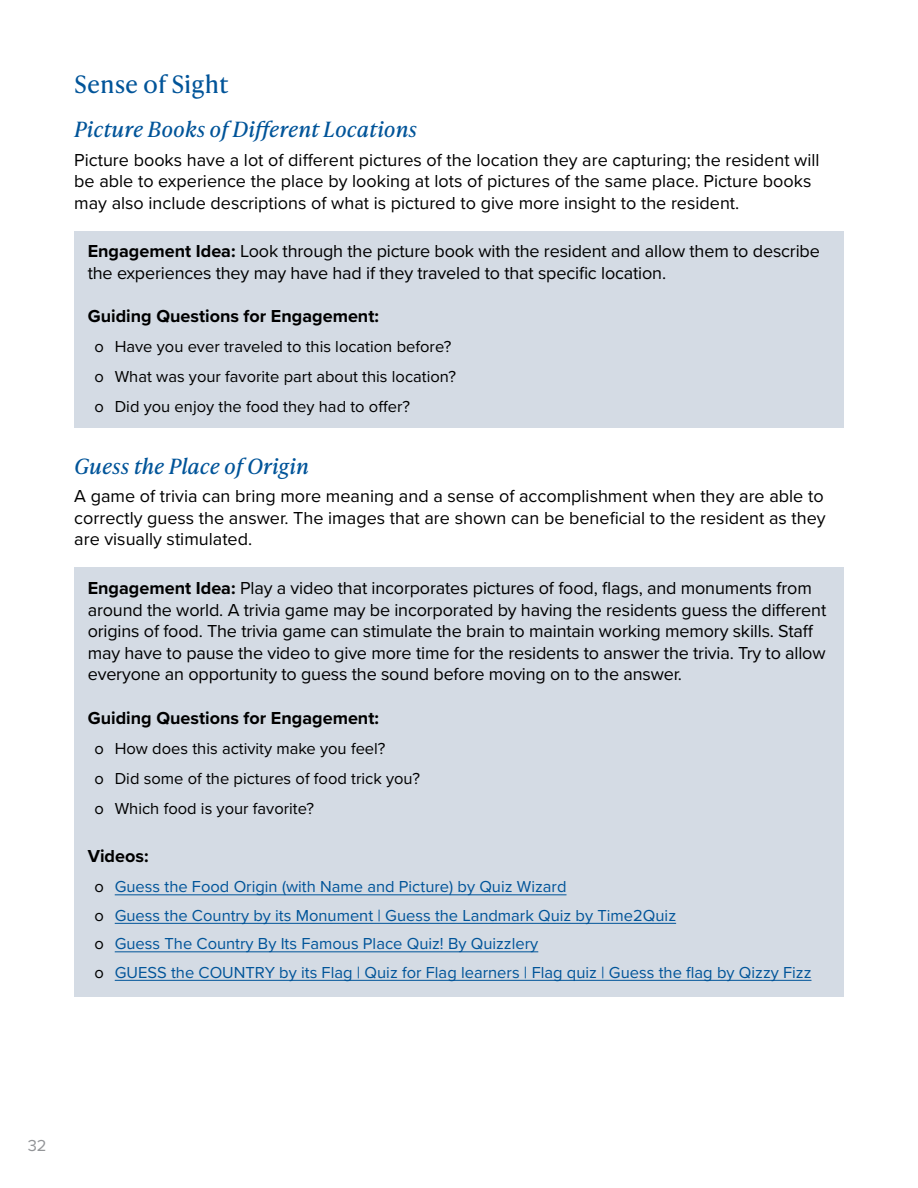
<style>
.page{position:relative;width:918px;height:1188px;background:#fff}
.page>*{position:absolute;margin:0;border:0;box-sizing:border-box;transform-origin:0 0}
.t1{font:24px "Ivy Presto Text";color:#005499}
.t2{font:italic 21px "Ivy Presto Text";color:#005499}
.t3{font:18px/21.6px "Proxima Nova";letter-spacing:-.01em;color:#000}
.t4{font:700 18px "Proxima Nova";color:#000}
.t5{font:16.5px/28.5px "Proxima Nova";color:#005499}
.t6{font:16.5px/30px "Proxima Nova";color:#000}
.t7{font:16.5px "Proxima Nova";color:#939598}
.s1{font-weight:700}
.s2{color:#000}
</style>
<div class="page">
<div style="left:74px;top:231px;width:770px;height:197px;background:#d4dbe4"></div>
<div style="left:74px;top:568px;width:770px;height:429px;background:#d4dbe4"></div>
<hr style="left:115px;top:894px;width:452px;height:1px;background:#005499">
<hr style="left:115px;top:923px;width:561px;height:1px;background:#005499">
<hr style="left:115px;top:951px;width:423px;height:1px;background:#005499">
<hr style="left:115px;top:980px;width:697px;height:1px;background:#005499">
<h1 class="t1" style="left:74px;top:66px;width:156px">Sense of Sight</h1>
<p class="t2" style="left:74px;top:114px;width:344px">Picture Books of Different Locations</p>
<p class="t3" style="left:74px;top:148px;width:747px">Picture books have a lot of different pictures of the location they are capturing; the resident will be able to experience the place by looking at lots of pictures of the same place. Picture books may also include descriptions of what is pictured to give more insight to the resident.</p>
<p class="t3" style="left:88px;top:240px;width:734px"><span class="s1">Engagement Idea:</span> Look through the picture book with the resident and allow them to describe the experiences they may have had if they traveled to that specific location.</p>
<p class="t4" style="left:88px;top:303px;width:293px">Guiding Questions for Engagement:</p>
<p class="t6" style="left:94px;top:331px;width:363px">о Have you ever traveled to this location before? о What was your favorite part about this location? о Did you enjoy the food they had to offer?</p>
<p class="t2" style="left:74px;top:451px;width:236px">Guess the Place of Origin</p>
<p class="t3" style="left:74px;top:485px;width:753px;text-align:justify">A game of trivia can bring more meaning and a sense of accomplishment when they are able to correctly guess the answer. The images that are shown can be beneficial to the resident as they are visually stimulated.</p>
<p class="t3" style="left:88px;top:576px;width:740px"><span class="s1">Engagement Idea:</span> Play a video that incorporates pictures of food, flags, and monuments from around the world. A trivia game may be incorporated by having the residents guess the different origins of food. The trivia game can stimulate the brain to maintain working memory skills. Staff may have to pause the video to give more time for the residents to answer the trivia. Try to allow everyone an opportunity to guess the sound before moving on to the answer.</p>
<p class="t4" style="left:88px;top:704px;width:293px">Guiding Questions for Engagement:</p>
<p class="t6" style="left:94px;top:732px;width:327px">о How does this activity make you feel?<br>о Did some of the pictures of food trick you? о Which food is your favorite?</p>
<p class="t4" style="left:88px;top:843px;width:62px">Videos:</p>
<p class="t5" style="left:94px;top:872px;width:719px"><span class="s2">о</span> Guess the Food Origin (with Name and Picture) by Quiz Wizard<br><span class="s2">о</span> Guess the Country by its Monument | Guess the Landmark Quiz by Time2Quiz<br><span class="s2">о</span> Guess The Country By Its Famous Place Quiz! By Quizzlery<br><span class="s2">о</span> GUESS the COUNTRY by its Flag | Quiz for Flag learners | Flag quiz | Guess the flag by Qizzy Fizz</p>
<p class="t7" style="left:28px;top:1134px;width:20px">32</p>
</div>
